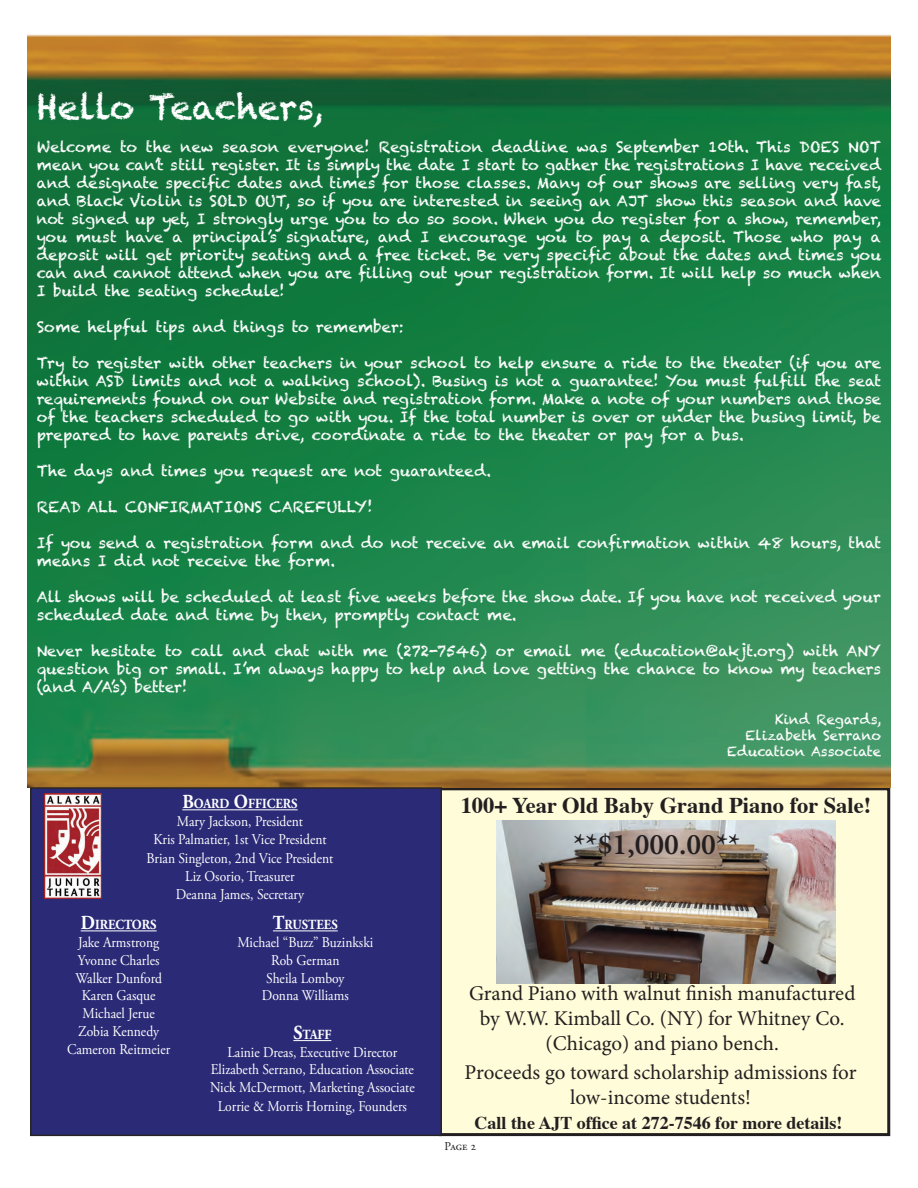
<style>
.page{position:relative;width:918px;height:1188px;background:#fff}
.page>*{position:absolute;margin:0;border:0;box-sizing:border-box;transform-origin:0 0}
.t1{font:34.5px "Chalkduster";letter-spacing:-.01em;color:#fff}
.t2{font:600 30px "Minion Pro";color:#231f20}
.t3{font:700 22.5px "Times";color:#231f20}
.t4{font:21px/25.2px "Minion Pro";letter-spacing:-.005em;color:#231f20;text-align:center}
.t5{font:700 18px "Times";color:#231f20}
.t6{font:15px/18px "Chalkduster";color:#fff;text-align:justify}
.t7{font:14.85px/17.9px "Adobe Garamond Pro";color:#fff;text-align:center;scale:.91 1}
.t8{font:700 13.95px "Adobe Garamond Pro";color:#fff;scale:.91 1}
.t9{font:13.5px/16.2px "Chalkduster";color:#fff;text-align:right}
.t10{font:12px "Adobe Garamond Pro";color:#231f20}
.s1{font-size:19.95px}
</style>
<div class="page">
<div style="left:440px;top:789px;width:449px;height:346px;background:#fffcda"></div>
<div style="left:439px;top:787px;width:451px;height:349px;border:3px solid #231f20"></div>
<img style="left:28px;top:34px;width:863px;height:753px">
<div style="left:30px;top:787px;width:412px;height:349px;background:#2b2a77;border:1px solid #262324"></div>
<hr style="left:182px;top:809px;width:116px;height:1px;background:#fff">
<img style="left:44px;top:793px;width:58px;height:106px">
<hr style="left:293px;top:1040px;width:38px;height:1px;background:#fff">
<hr style="left:81px;top:930px;width:76px;height:1px;background:#fff">
<hr style="left:273px;top:930px;width:65px;height:1px;background:#fff">
<img style="left:496px;top:820px;width:340px;height:164px">
<h1 class="t1" style="left:37px;top:87px;width:288px">Hello Teachers,</h1>
<p class="t6" style="left:37px;top:137px;width:846px">Welcome to the new season everyone! Registration deadline was September 10th. This DOES NOT mean you can’t still register. It is simply the date I start to gather the registrations I have received and designate specific dates and times for those classes. Many of our shows are selling very fast, and Black Violin is SOLD OUT, so if you are interested in seeing an AJT show this season and have not signed up yet, I strongly urge you to do so soon. When you do register for a show, remember, you must have a principal’s signature, and I encourage you to pay a deposit. Those who pay a deposit will get priority seating and a free ticket. Be very specific about the dates and times you can and cannot attend when you are filling out your registration form. It will help so much when I build the seating schedule!</p>
<p class="t6" style="left:37px;top:317px;width:368px">Some helpful tips and things to remember:</p>
<p class="t6" style="left:37px;top:353px;width:846px">Try to register with other teachers in your school to help ensure a ride to the theater (if you are within ASD limits and not a walking school). Busing is not a guarantee! You must fulfill the seat requirements found on our Website and registration form. Make a note of your numbers and those of the teachers scheduled to go with you. If the total number is over or under the busing limit, be prepared to have parents drive, coordinate a ride to the theater or pay for a bus.</p>
<p class="t6" style="left:37px;top:461px;width:456px">The days and times you request are not guaranteed.</p>
<p class="t6" style="left:37px;top:497px;width:337px">READ ALL CONFIRMATIONS CAREFULLY!</p>
<p class="t6" style="left:37px;top:533px;width:846px">If you send a registration form and do not receive an email confirmation within 48 hours, that means I did not receive the form.</p>
<p class="t6" style="left:37px;top:587px;width:846px">All shows will be scheduled at least five weeks before the show date. If you have not received your scheduled date and time by then, promptly contact me.</p>
<p class="t6" style="left:37px;top:641px;width:846px">Never hesitate to call and chat with me (272-7546) or email me (education@akjt.org) with ANY question big or small. I’m always happy to help and love getting the chance to know my teachers (and A/A’s) better!</p>
<p class="t9" style="left:727px;top:711px;width:155px">Kind Regards,<br>Elizabeth Serrano<br>Education Associate</p>
<p class="t8" style="left:182px;top:795px;width:128px"><span class="s1">B</span>OARD <span class="s1">O</span>FFICERS</p>
<p class="t7" style="left:147px;top:813px;width:207px">Mary Jackson, President<br>Kris Palmatier, 1st Vice President<br>Brian Singleton, 2nd Vice President<br>Liz Osorio, Treasurer<br>Deanna James, Secretary</p>
<p class="t8" style="left:81px;top:916px;width:85px"><span class="s1">D</span>IRECTORS</p>
<p class="t7" style="left:67px;top:934px;width:115px">Jake Armstrong<br>Yvonne Charles<br>Walker Dunford<br>Karen Gasque<br>Michael Jerue<br>Zobia Kennedy<br>Cameron Reitmeier</p>
<p class="t8" style="left:273px;top:916px;width:73px"><span class="s1">T</span>RUSTEES</p>
<p class="t7" style="left:237px;top:934px;width:151px">Michael “Buzz” Buzinkski<br>Rob German<br>Sheila Lomboy<br>Donna Williams</p>
<p class="t8" style="left:293px;top:1026px;width:43px"><span class="s1">S</span>TAFF</p>
<p class="t7" style="left:210px;top:1043px;width:226px">Lainie Dreas, Executive Director Elizabeth Serrano, Education Associate Nick McDermott, Marketing Associate Lorrie &amp; Morris Horning, Founders</p>
<h3 class="t3" style="left:461px;top:784px;width:412px">100+ Year Old Baby Grand Piano for Sale!</h3>
<h2 class="t2" style="left:574px;top:823px;width:168px">**$1,000.00**</h2>
<h3 class="t4" style="left:469px;top:981px;width:388px">Grand Piano with walnut finish manufactured by W.W. Kimball Co. (NY) for Whitney Co. (Chicago) and piano bench.</h3>
<h3 class="t4" style="left:465px;top:1060px;width:393px">Proceeds go toward scholarship admissions for low-income students!</h3>
<p class="t5" style="left:475px;top:1106px;width:369px">Call the AJT office at 272-7546 for more details!</p>
<p class="t10" style="left:445px;top:1139px;width:33px">Page 2</p>
</div>
